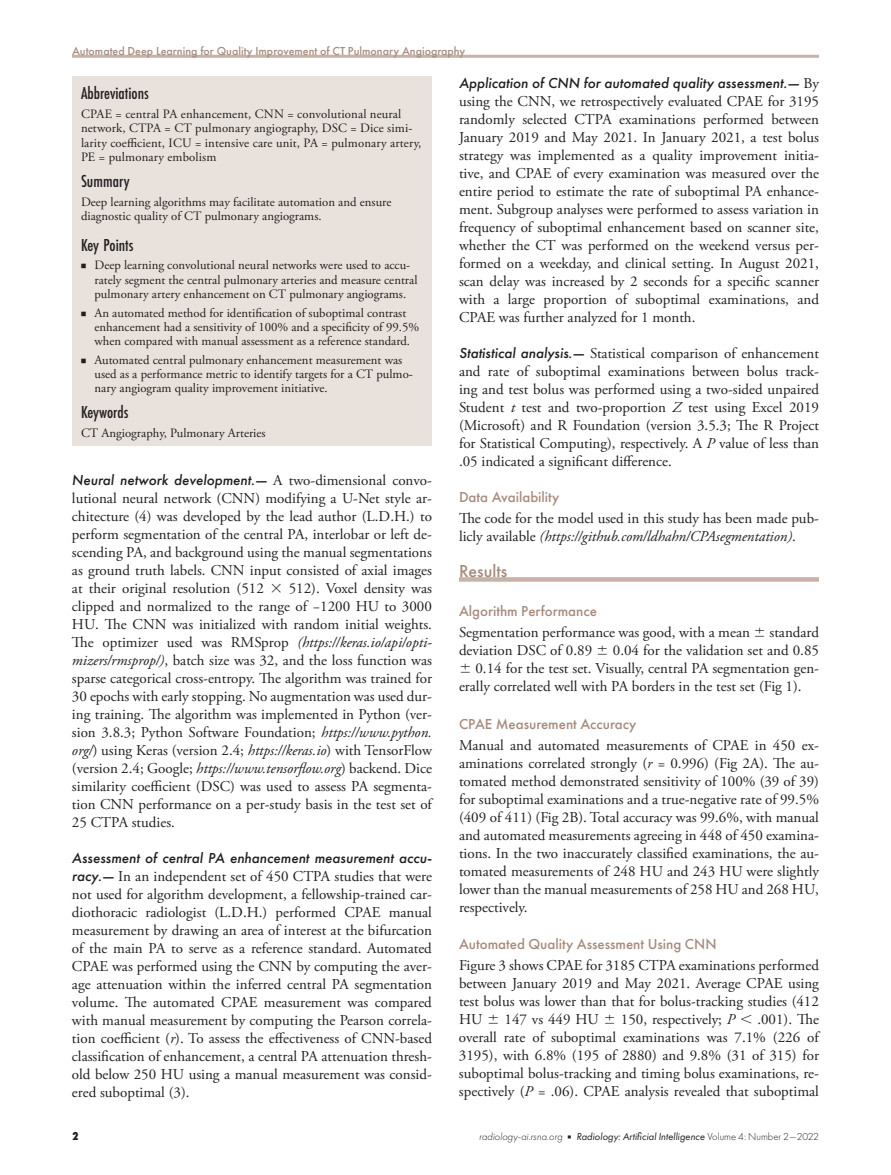
<style>
.page{position:relative;width:891px;height:1175px;background:#fff}
.page>*{position:absolute;margin:0;border:0;box-sizing:border-box;transform-origin:0 0}
.t1{font:500 18px "Futura PT Cond";color:#231f20}
.t2{font:500 18px "Futura PT";color:#a68b7d}
.t3{font:15px/18px "Adobe Garamond Pro";color:#231f20;text-align:justify}
.t4{font:italic 500 15px "Futura PT";color:#231f20}
.t5{font:500 15px "Futura PT";color:#a68b7d}
.t6{font:12.75px/14.2px "Adobe Garamond Pro";color:#231f20}
.t7{font:500 12px "Futura PT";color:#a68b7d}
.t8{font:800 12px "Futura PT Cond";color:#231f20}
.t9{font:italic 10.5px "Futura PT";color:#231f20}
.s1{font-family:"Adobe Garamond Pro";font-weight:400;font-style:normal}
.s2{font-family:"Futura PT";font-weight:500;font-style:italic}
.s3{font-style:italic}
.s4{font-family:"Universal Greekwith Math Pi"}
.s5{font-family:"Universal Newswith Comm Pi";font-size:9px}
.s6{font-weight:300}
.s7{font-family:"Universal Newswith Comm Pi";font-style:normal;font-size:6px}
.s8{font-weight:300;font-style:normal}
</style>
<div class="page">
<hr style="left:72px;top:55px;width:747px;height:3px;background:#c5b2a8">
<svg style="left:459px;top:577px;width:360px;height:4px"></svg>
<div style="left:72px;top:76px;width:360px;height:370px;background:#e9e2dc"></div>
<p class="t7" style="left:72px;top:43px;width:395px">Automated Deep Learning for Quality Improvement of CT Pulmonary Angiography</p>
<p class="t4" style="left:459px;top:74px;width:361px">Application of CNN for automated quality assessment.— <span class="s1">By</span></p>
<p class="t3" style="left:459px;top:93px;width:362px">using the CNN, we retrospectively evaluated CPAE for 3195 randomly selected CTPA examinations performed between January 2019 and May 2021. In January 2021, a test bolus strategy was implemented as a quality improvement initia&shy;tive, and CPAE of every examination was measured over the entire period to estimate the rate of suboptimal PA enhance&shy;ment. Subgroup analyses were performed to assess variation in frequency of suboptimal enhancement based on scanner site, whether the CT was performed on the weekend versus per&shy;formed on a weekday, and clinical setting. In August 2021, scan delay was increased by 2 seconds for a specific scanner with a large proportion of suboptimal examinations, and CPAE was further analyzed for 1 month.</p>
<p class="t3" style="left:459px;top:345px;width:362px"><span class="s2">Statistical analysis.—</span> Statistical comparison of enhancement and rate of suboptimal examinations between bolus track&shy;ing and test bolus was performed using a two-sided unpaired Student <span class="s3">t</span> test and two-proportion <span class="s3">Z</span> test using Excel 2019 (Microsoft) and R Foundation (version 3.5.3; The R Project for Statistical Computing), respectively. A <span class="s3">P</span> value of less than .05 indicated a significant difference.</p>
<p class="t5" style="left:459px;top:488px;width:102px">Data Availability</p>
<p class="t3" style="left:459px;top:510px;width:361px">The code for the model used in this study has been made pub&shy;licly available <span class="s3">(https://github.com/ldhahn/CPAsegmentation)</span>.</p>
<p class="t2" style="left:459px;top:560px;width:50px">Results</p>
<p class="t5" style="left:459px;top:602px;width:139px">Algorithm Performance</p>
<p class="t3" style="left:459px;top:624px;width:362px">Segmentation performance was good, with a mean <span class="s4">6</span> standard deviation DSC of 0.89 <span class="s4">6</span> 0.04 for the validation set and 0.85<br><span class="s4">6</span> 0.14 for the test set. Visually, central PA segmentation gen&shy;erally correlated well with PA borders in the test set (Fig 1).</p>
<p class="t5" style="left:459px;top:714px;width:179px">CPAE Measurement Accuracy</p>
<p class="t3" style="left:459px;top:736px;width:362px">Manual and automated measurements of CPAE in 450 ex&shy;aminations correlated strongly (<span class="s3">r</span> = 0.996) (Fig 2A). The au&shy;tomated method demonstrated sensitivity of 100% (39 of 39) for suboptimal examinations and a true-negative rate of 99.5% (409 of 411) (Fig 2B). Total accuracy was 99.6%, with manual and automated measurements agreeing in 448 of 450 examina&shy;tions. In the two inaccurately classified examinations, the au&shy;tomated measurements of 248 HU and 243 HU were slightly lower than the manual measurements of 258 HU and 268 HU, respectively.</p>
<p class="t5" style="left:459px;top:935px;width:259px">Automated Quality Assessment Using CNN</p>
<p class="t3" style="left:459px;top:957px;width:362px">Figure 3 shows CPAE for 3185 CTPA examinations performed between January 2019 and May 2021. Average CPAE using test bolus was lower than that for bolus-tracking studies (412<br>HU <span class="s4">6</span> 147 vs 449 HU <span class="s4">6</span> 150, respectively; <span class="s3">P</span> <span class="s4">,</span> .001). The overall rate of suboptimal examinations was 7.1% (226 of 3195), with 6.8% (195 of 2880) and 9.8% (31 of 315) for suboptimal bolus-tracking and timing bolus examinations, re&shy;spectively (<span class="s3">P</span> = .06). CPAE analysis revealed that suboptimal</p>
<p class="t1" style="left:81px;top:83px;width:69px">Abbreviations</p>
<p class="t6" style="left:81px;top:107px;width:342px">CPAE = central PA enhancement, CNN = convolutional neural network, CTPA = CT pulmonary angiography, DSC = Dice simi&shy;larity coefficient, ICU = intensive care unit, PA = pulmonary artery, PE = pulmonary embolism</p>
<p class="t1" style="left:81px;top:170px;width:50px">Summary</p>
<p class="t6" style="left:81px;top:195px;width:312px">Deep learning algorithms may facilitate automation and ensure diagnostic quality of CT pulmonary angiograms.</p>
<p class="t1" style="left:81px;top:234px;width:54px">Key Points</p>
<p class="t6" style="left:94px;top:258px;width:324px;text-indent:-14px"><span class="s5">n</span> Deep learning convolutional neural networks were used to accu&shy;rately segment the central pulmonary arteries and measure central pulmonary artery enhancement on CT pulmonary angiograms.</p>
<p class="t6" style="left:94px;top:306px;width:326px;text-indent:-14px"><span class="s5">n</span> An automated method for identification of suboptimal contrast enhancement had a sensitivity of 100% and a specificity of 99.5% when compared with manual assessment as a reference standard.</p>
<p class="t6" style="left:94px;top:353px;width:320px;text-indent:-14px"><span class="s5">n</span> Automated central pulmonary enhancement measurement was used as a performance metric to identify targets for a CT pulmo&shy;nary angiogram quality improvement initiative.</p>
<p class="t1" style="left:81px;top:402px;width:49px">Keywords</p>
<p class="t6" style="left:81px;top:426px;width:186px">CT Angiography, Pulmonary Arteries</p>
<p class="t4" style="left:72px;top:470px;width:361px">Neural network development.— <span class="s1">A two-dimensional convo-</span></p>
<p class="t3" style="left:72px;top:489px;width:362px">lutional neural network (CNN) modifying a U-Net style ar&shy;chitecture (4) was developed by the lead author (L.D.H.) to perform segmentation of the central PA, interlobar or left de&shy;scending PA, and background using the manual segmentations as ground truth labels. CNN input consisted of axial images at their original resolution (512 <span class="s4">3</span> 512). Voxel density was clipped and normalized to the range of −1200 HU to 3000<br>HU. The CNN was initialized with random initial weights.<br>The optimizer used was RMSprop <span class="s3">(https://keras.io/api/opti&shy;mizers/rmsprop/)</span>, batch size was 32, and the loss function was sparse categorical cross-entropy. The algorithm was trained for 30 epochs with early stopping. No augmentation was used dur&shy;ing training. The algorithm was implemented in Python (ver&shy;sion 3.8.3; Python Software Foundation; <span class="s3">https://www.python. org/</span>) using Keras (version 2.4; <span class="s3">https://keras.io</span>) with TensorFlow (version 2.4; Google; <span class="s3">https://www.tensorflow.org</span>) backend. Dice similarity coefficient (DSC) was used to assess PA segmenta&shy;tion CNN performance on a per-study basis in the test set of 25 CTPA studies.</p>
<p class="t4" style="left:72px;top:848px;width:362px">Assessment of central PA enhancement measurement accu-</p>
<p class="t3" style="left:72px;top:867px;width:362px"><span class="s2">racy.—</span> In an independent set of 450 CTPA studies that were not used for algorithm development, a fellowship-trained car&shy;diothoracic radiologist (L.D.H.) performed CPAE manual measurement by drawing an area of interest at the bifurcation of the main PA to serve as a reference standard. Automated CPAE was performed using the CNN by computing the aver&shy;age attenuation within the inferred central PA segmentation volume. The automated CPAE measurement was compared with manual measurement by computing the Pearson correla&shy;tion coefficient (<span class="s3">r</span>). To assess the effectiveness of CNN-based classification of enhancement, a central PA attenuation thresh&shy;old below 250 HU using a manual measurement was consid&shy;ered suboptimal (3).</p>
<p class="t8" style="left:72px;top:1128px;width:8px">2</p>
<p class="t9" style="left:479px;top:1130px;width:341px"><span class="s6">radiology-ai.rsna.org</span> <span class="s7">n</span> Radiology: Artificial Intelligence <span class="s8">Volume 4: Number 2—2022</span></p>
</div>
